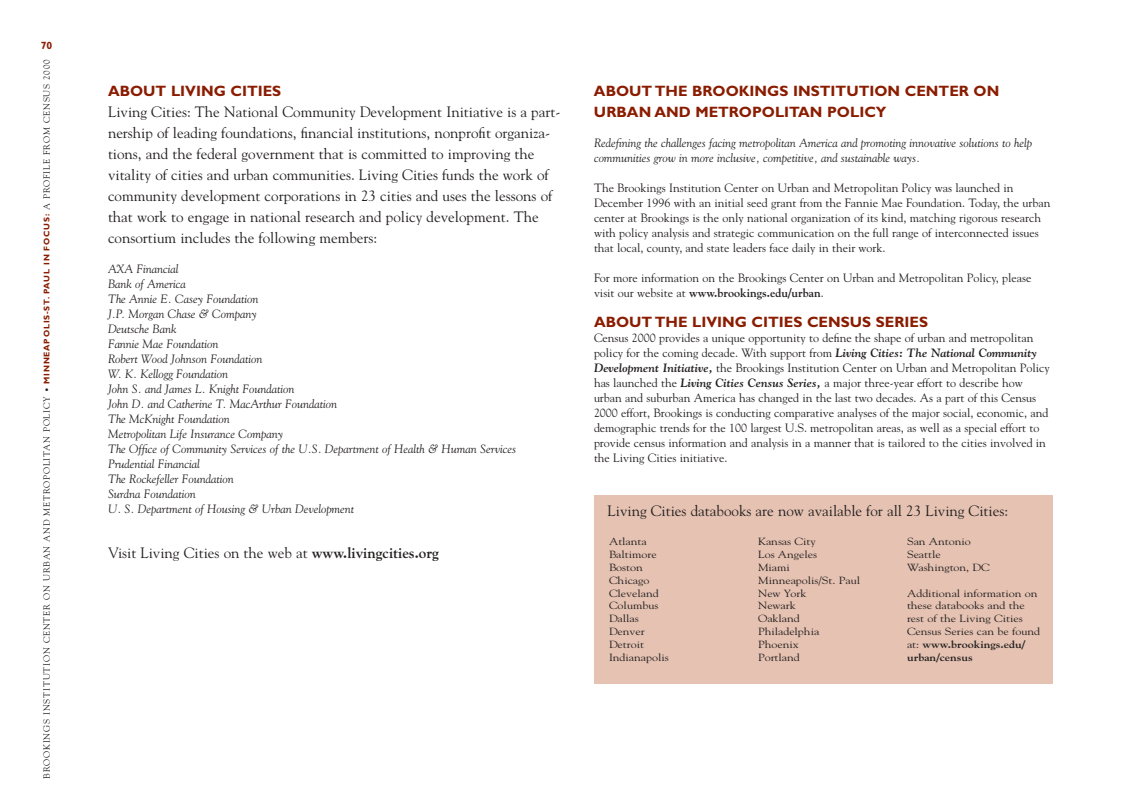
<style>
.page{position:relative;width:1134px;height:810px;background:#fff}
.page>*{position:absolute;margin:0;border:0;box-sizing:border-box;transform-origin:0 0}
.t1{font:15px/21px "Goudy";color:#231f1f}
.t2{font:700 15px/21px "Gill Sans";color:#8a1c00}
.t3{font:12px/15px "Goudy";color:#231f1f}
.t4{font:italic 12px/15px "Goudy";color:#231f1f}
.t5{font:700 10.5px "Gill Sans";color:#8a1c00}
.t6{font:10.35px/12.9px "Goudy";color:#231f1f;scale:1.16 1}
.t7{font:9px "Goudy";letter-spacing:.085em;color:#231f1f}
.s1{font-size:7.5px}
.s2{font-family:"Gill Sans";font-weight:700;font-size:8.25px;color:#8a1c00}
.s3{font-weight:700}
.s4{font-weight:700;font-style:italic}
</style>
<div class="page">
<div style="left:594px;top:495px;width:459px;height:189px;background:#e5c2b2"></div>
<p class="t5" style="left:41px;top:42px;width:13px">70</p>
<p class="t7" style="left:43px;top:779px;width:721px;rotate:-90deg">BROOKINGS INSTITUTION CENTER ON URBAN AND METROPOLITAN POLICY <span class="s1">•</span> <span class="s2">MINNEAPOLIS-ST. PAUL IN FOCUS:</span> A PROFILE FROM CENSUS 2000</p>
<p class="t2" style="left:108px;top:82px;width:175px">ABOUT LIVING CITIES</p>
<p class="t1" style="left:108px;top:102px;width:454px">Living Cities: The National Community Development Initiative is a part&shy;nership of leading foundations, financial institutions, nonprofit organiza&shy;tions, and the federal government that is committed to improving the vitality of cities and urban communities. Living Cities funds the work of community development corporations in 23 cities and uses the lessons of that work to engage in national research and policy development. The consortium includes the following members:</p>
<p class="t4" style="left:108px;top:262px;width:410px">AXA Financial<br>Bank of America<br>The Annie E. Casey Foundation<br>J.P. Morgan Chase &amp; Company<br>Deutsche Bank<br>Fannie Mae Foundation<br>Robert Wood Johnson Foundation<br>W. K. Kellogg Foundation<br>John S. and James L. Knight Foundation<br>John D. and Catherine T. MacArthur Foundation<br>The McKnight Foundation<br>Metropolitan Life Insurance Company<br>The Office of Community Services of the U.S. Department of Health &amp; Human Services<br>Prudential Financial<br>The Rockefeller Foundation<br>Surdna Foundation<br>U. S. Department of Housing &amp; Urban Development</p>
<p class="t1" style="left:108px;top:543px;width:332px">Visit Living Cities on the web at <span class="s3">www.livingcities.org</span></p>
<p class="t2" style="left:594px;top:82px;width:407px">ABOUT THE BROOKINGS INSTITUTION CENTER ON<br>URBAN AND METROPOLITAN POLICY</p>
<p class="t4" style="left:594px;top:136px;width:440px">Redefining the challenges facing metropolitan America and promoting innovative solutions to help communities grow in more inclusive, competitive, and sustainable ways.</p>
<p class="t3" style="left:594px;top:181px;width:458px">The Brookings Institution Center on Urban and Metropolitan Policy was launched in December 1996 with an initial seed grant from the Fannie Mae Foundation. Today, the urban center at Brookings is the only national organization of its kind, matching rigorous research with policy analysis and strategic communication on the full range of interconnected issues that local, county, and state leaders face daily in their work.</p>
<p class="t3" style="left:594px;top:271px;width:439px">For more information on the Brookings Center on Urban and Metropolitan Policy, please visit our website at <span class="s3">www.brookings.edu/urban</span>.</p>
<p class="t2" style="left:594px;top:313px;width:336px">ABOUT THE LIVING CITIES CENSUS SERIES</p>
<p class="t3" style="left:594px;top:331px;width:457px">Census 2000 provides a unique opportunity to define the shape of urban and metropolitan policy for the coming decade. With support from <span class="s4">Living Cities: The National Community Development Initiative,</span> the Brookings Institution Center on Urban and Metropolitan Policy has launched the <span class="s4">Living Cities Census Series,</span> a major three-year effort to describe how urban and suburban America has changed in the last two decades. As a part of this Census 2000 effort, Brookings is conducting comparative analyses of the major social, economic, and demographic trends for the 100 largest U.S. metropolitan areas, as well as a special effort to provide census information and analysis in a manner that is tailored to the cities involved in the Living Cities initiative.</p>
<p class="t1" style="left:608px;top:501px;width:402px">Living Cities databooks are now available for all 23 Living Cities:</p>
<p class="t6" style="left:609px;top:535px;width:53px">Atlanta<br>Baltimore<br>Boston<br>Chicago<br>Cleveland<br>Columbus<br>Dallas<br>Denver<br>Detroit<br>Indianapolis</p>
<p class="t6" style="left:758px;top:535px;width:90px">Kansas City<br>Los Angeles<br>Miami<br>Minneapolis/St. Paul<br>New York<br>Newark<br>Oakland<br>Philadelphia<br>Phoenix<br>Portland</p>
<p class="t6" style="left:907px;top:535px;width:73px">San Antonio<br>Seattle<br>Washington, DC</p>
<p class="t6" style="left:907px;top:587px;width:116px">Additional information on these databooks and the rest of the Living Cities<br>Census Series can be found at: <span class="s3">www.brookings.edu/ urban/census</span></p>
</div>
